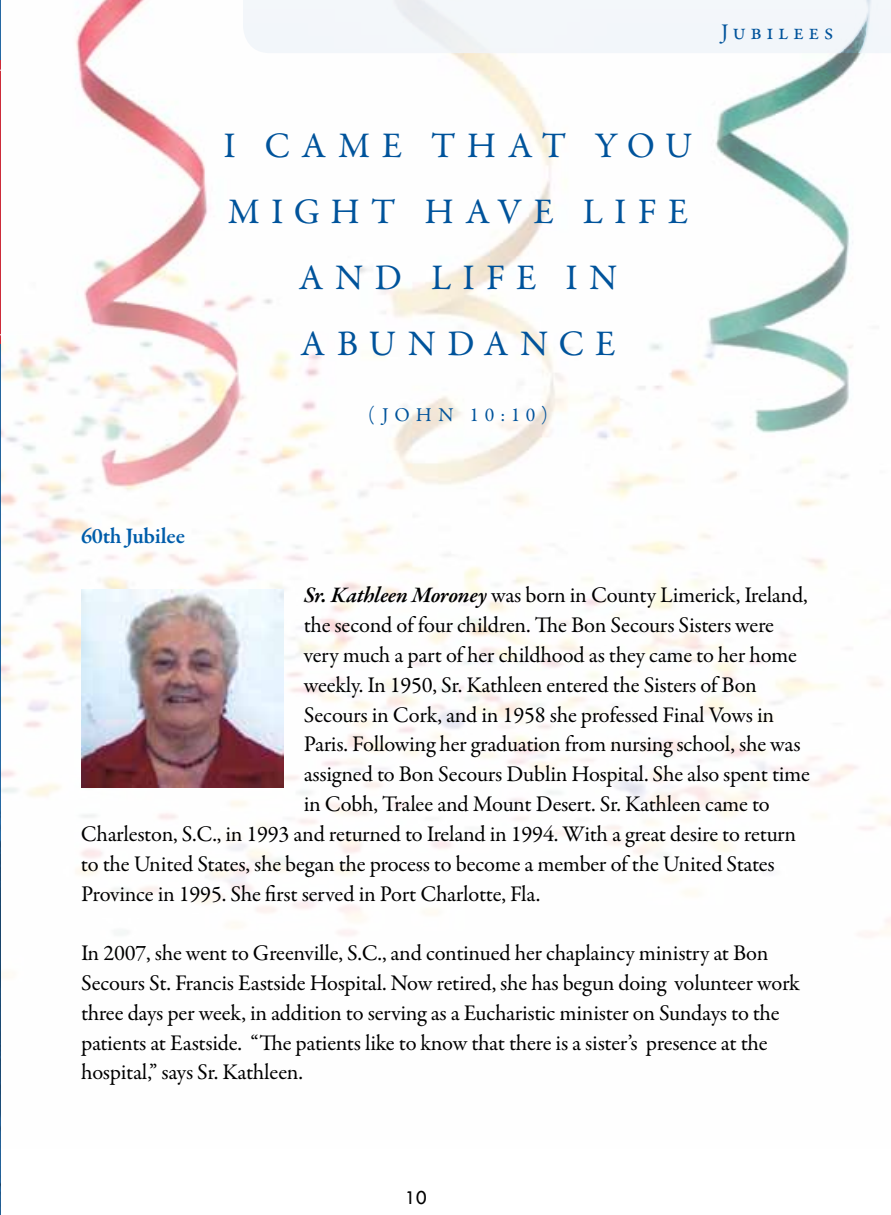
<style>
.page{position:relative;width:891px;height:1215px;background:#fff}
.page>*{position:absolute;margin:0;border:0;box-sizing:border-box;transform-origin:0 0}
.t1{font:36.23px/65.7px "Garamond Premr Pro";letter-spacing:.31em;color:#00539b;text-align:right}
.t2{font:22.5px/29.9px "Garamond Premr Pro";letter-spacing:-.015em;color:#000}
.t3{font:600 22.5px "Garamond Premr Pro";letter-spacing:-.01em;color:#005daa}
.t4{font:22.5px "Garamond Premr Pro";color:#00539b}
.t5{font:20.25px "Tw Cen";color:#000}
.t6{font:19.8px "Garamond Premr Pro";letter-spacing:.29em;color:#00539b}
.s1{font-weight:600;font-style:italic}
</style>
<div class="page">
<img style="left:1px;top:0;width:890px;height:978px">
<hr style="left:0;top:0;width:1px;height:1215px;background:#00539b">
<hr style="left:0;top:61px;width:1px;height:283px;background:#ec2127">
<hr style="left:0;top:70px;width:32px;height:1px;background:#fff">
<hr style="left:0;top:334px;width:32px;height:1px;background:#fff">
<div style="left:243px;top:0;width:648px;height:53px;background:#f3f6fa"></div>
<img style="left:81px;top:590px;width:203px;height:197px">
<p class="t4" style="left:721px;top:18px;width:114px">Jubilees</p>
<h1 class="t1" style="left:223px;top:114px;width:471px">I ca me t ha t you</h1>
<h1 class="t1" style="left:228px;top:180px;width:436px">might ha ve life</h1>
<h1 class="t1" style="left:299px;top:245px;width:213px">a nd life</h1>
<h1 class="t1" style="left:301px;top:245px;width:318px">i n<br>a bunda nce</h1>
<p class="t6" style="left:368px;top:402px;width:181px">(John 10:10)</p>
<p class="t3" style="left:81px;top:522px;width:106px">60th Jubilee</p>
<p class="t2" style="left:304px;top:581px;width:506px"><span class="s1">Sr. Kathleen Moroney</span> was born in County Limerick, Ireland,</p>
<p class="t2" style="left:304px;top:611px;width:472px">the second of four children. The Bon Secours Sisters were</p>
<p class="t2" style="left:304px;top:641px;width:495px">very much a part of her childhood as they came to her home</p>
<p class="t2" style="left:304px;top:670px;width:455px">weekly. In 1950, Sr. Kathleen entered the Sisters of Bon</p>
<p class="t2" style="left:304px;top:700px;width:472px">Secours in Cork, and in 1958 she professed Final Vows in</p>
<p class="t2" style="left:304px;top:730px;width:498px">Paris. Following her graduation from nursing school, she was</p>
<p class="t2" style="left:304px;top:760px;width:508px">assigned to Bon Secours Dublin Hospital. She also spent time</p>
<p class="t2" style="left:304px;top:790px;width:468px">in Cobh, Tralee and Mount Desert. Sr. Kathleen came to</p>
<p class="t2" style="left:81px;top:819px;width:717px">Charleston, S.C., in 1993 and returned to Ireland in 1994. With a great desire to return</p>
<p class="t2" style="left:81px;top:849px;width:695px">to the United States, she began the process to become a member of the United States</p>
<p class="t2" style="left:81px;top:879px;width:461px">Province in 1995. She first served in Port Charlotte, Fla.</p>
<p class="t2" style="left:81px;top:939px;width:721px">In 2007, she went to Greenville, S.C., and continued her chaplaincy ministry at Bon Secours St. Francis Eastside Hospital. Now retired, she has begun doing volunteer work three days per week, in addition to serving as a Eucharistic minister on Sundays to the patients at Eastside. “The patients like to know that there is a sister’s presence at the hospital,” says Sr. Kathleen.</p>
<p class="t5" style="left:405px;top:1185px;width:24px">10</p>
</div>
